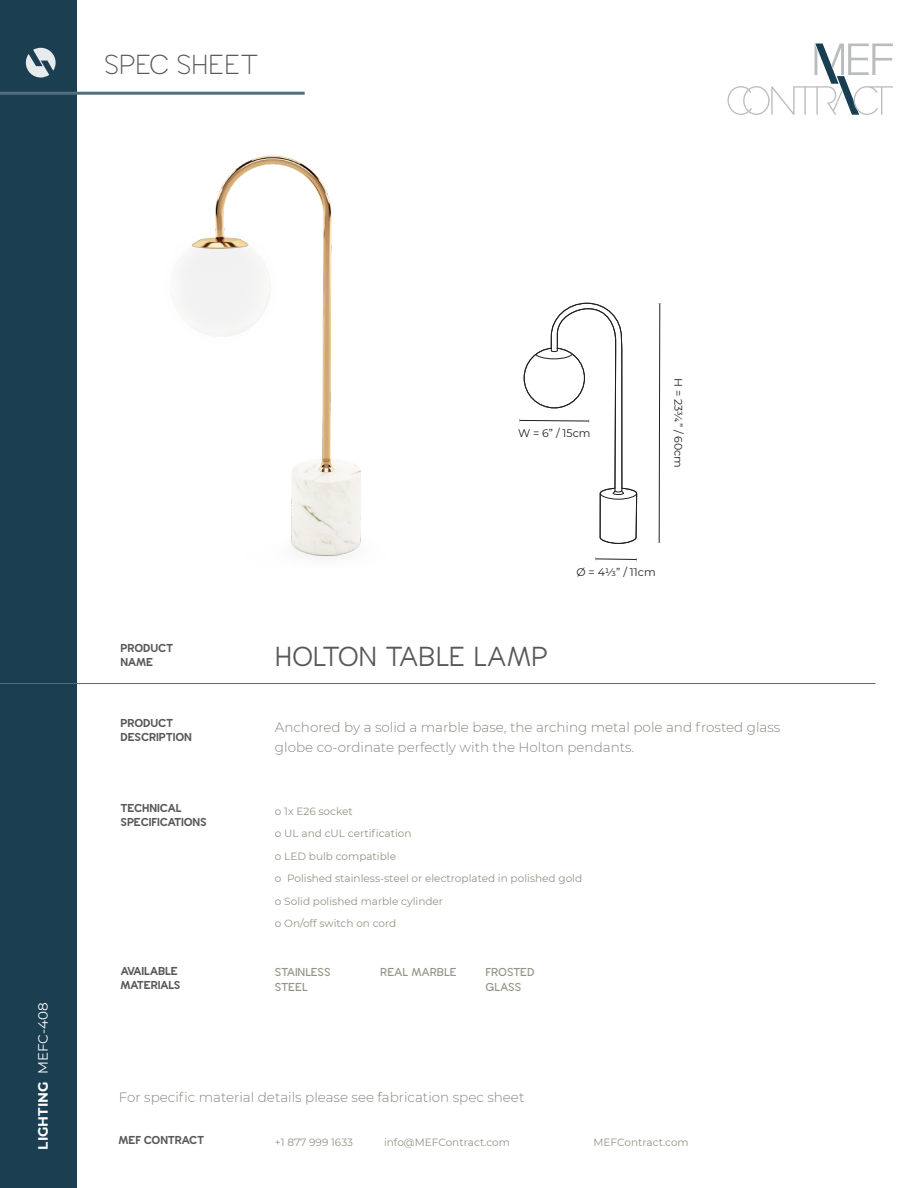
<style>
.page{position:relative;width:918px;height:1188px;background:#fff}
.page>*{position:absolute;margin:0;border:0;box-sizing:border-box;transform-origin:0 0}
.ProdName{font:28.65px "Wavehaus 66";letter-spacing:-.02em;color:#57585a}
.t1{font:300 28.65px "Wavehaus 42";letter-spacing:-.03em;color:#57585a}
.t2{font:300 13.5px/19.5px "Montserrat";color:#85857f}
.t3{font:700 13.5px "Montserrat";color:#fff}
.t4{font:700 12px/14.4px "Wavehaus 128";letter-spacing:-.015em;color:#57585a}
.t5{font:600 12px/14.4px "Wavehaus 95";letter-spacing:-.02em;color:#939386}
.t6{font:10.95px "Montserrat";color:#231f20}
.t7{font:10.5px "Montserrat";color:#939386}
.s1{font-weight:400}
</style>
<div class="page">
<div style="left:0;top:0;width:77px;height:1188px;background:#1b3e51"></div>
<svg style="left:26px;top:48px;width:30px;height:30px"></svg>
<hr style="left:0;top:92px;width:305px;height:3px;background:#536f7d">
<hr style="left:0;top:683px;width:876px;height:1px;background:#536f7d">
<img style="left:178px;top:155px;width:183px;height:403px">
<svg style="left:657px;top:303px;width:5px;height:240px"></svg>
<svg style="left:519px;top:303px;width:118px;height:259px"></svg>
<svg style="left:727px;top:43px;width:166px;height:72px"></svg>
<h1 class="t1" style="left:104px;top:51px;width:156px">SPEC SHEET</h1>
<p class="t3" style="left:33px;top:1150px;width:149px;rotate:-90deg">LIGHTING <span class="s1">MEFC-408</span></p>
<p class="t6" style="left:518px;top:425px;width:74px">W = 6” / 15cm</p>
<p class="t6" style="left:686px;top:378px;width:92px;rotate:90deg">H = 23¾” / 60cm</p>
<p class="t6" style="left:576px;top:564px;width:81px">Ø = 4⅓” / 11cm</p>
<p class="t4" style="left:121px;top:641px;width:54px">PRODUCT<br>NAME</p>
<p class="ProdName" style="left:275px;top:643px;width:275px">HOLTON TABLE LAMP</p>
<p class="t4" style="left:121px;top:716px;width:73px">PRODUCT<br>DESCRIPTION</p>
<p class="t2" style="left:275px;top:717px;width:507px">Anchored by a solid a marble base, the arching metal pole and frosted glass globe co-ordinate perfectly with the Holton pendants.</p>
<p class="t4" style="left:121px;top:801px;width:88px">TECHNICAL<br>SPECIFICATIONS</p>
<p class="t7" style="left:275px;top:804px;width:79px">o 1x E26 socket</p>
<p class="t7" style="left:275px;top:826px;width:138px">o UL and cUL certification</p>
<p class="t7" style="left:275px;top:849px;width:123px">o LED bulb compatible</p>
<p class="t7" style="left:275px;top:871px;width:309px">o Polished stainless-steel or electroplated in polished gold</p>
<p class="t7" style="left:275px;top:894px;width:170px">o Solid polished marble cylinder</p>
<p class="t7" style="left:275px;top:916px;width:123px">o On/off switch on cord</p>
<p class="t4" style="left:121px;top:964px;width:62px">AVAILABLE<br>MATERIALS</p>
<p class="t5" style="left:275px;top:966px;width:57px">STAINLESS</p>
<p class="t5" style="left:275px;top:980px;width:35px">STEEL</p>
<p class="t5" style="left:380px;top:966px;width:78px">REAL MARBLE</p>
<p class="t5" style="left:485px;top:966px;width:51px">FROSTED<br>GLASS</p>
<p class="t2" style="left:119px;top:1087px;width:407px">For specific material details please see fabrication spec sheet</p>
<p class="t4" style="left:119px;top:1133px;width:87px">MEF CONTRACT</p>
<p class="t7" style="left:275px;top:1135px;width:80px">+1 877 999 1633</p>
<p class="t7" style="left:384px;top:1135px;width:127px">info@MEFContract.com</p>
<p class="t7" style="left:594px;top:1135px;width:97px">MEFContract.com</p>
</div>
